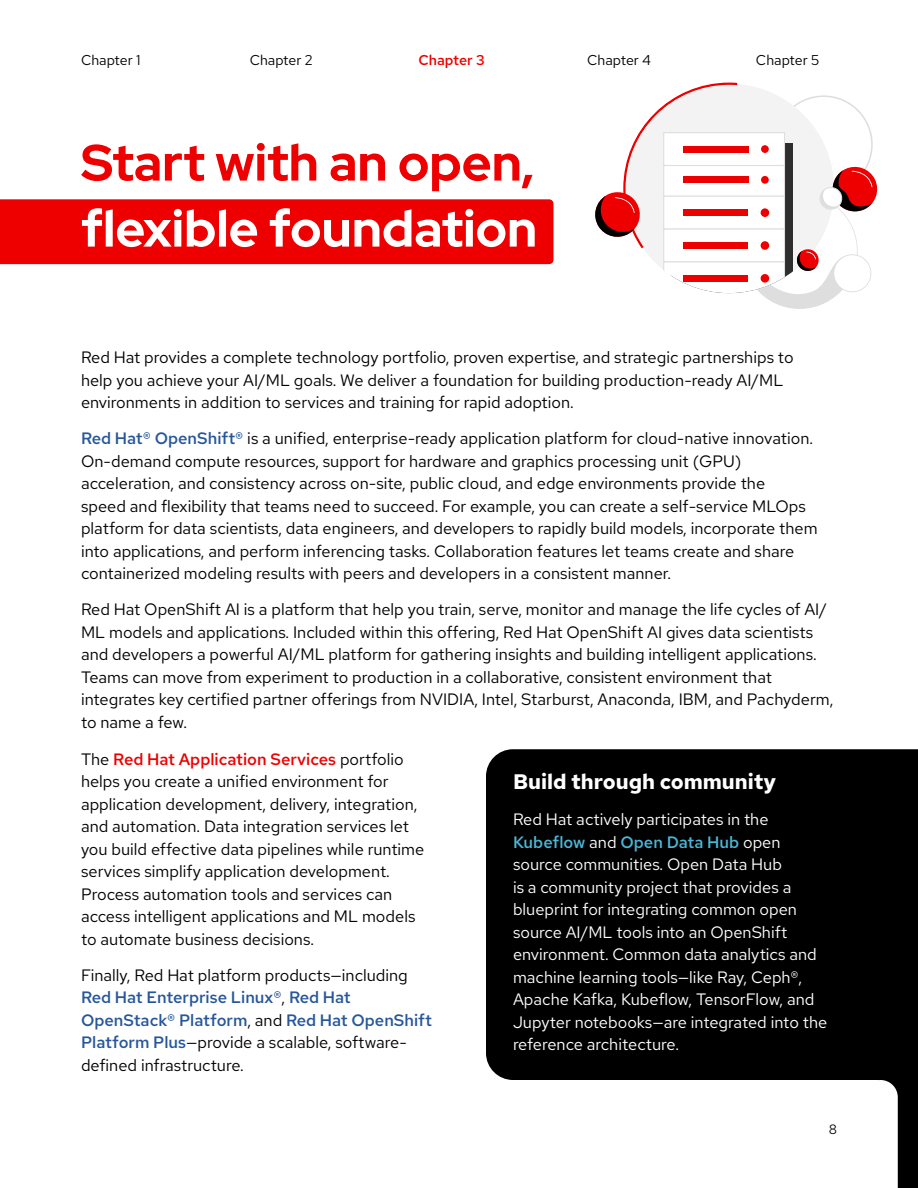
<style>
.page{position:relative;width:918px;height:1188px;background:#fff}
.page>*{position:absolute;margin:0;border:0;box-sizing:border-box;transform-origin:0 0}
.t1{font:700 51px "Red Hat Display";color:#fff}
.t2{font:700 51px "Red Hat Display";color:#e00}
.t3{font:700 21px "Red Hat Text";color:#fff}
.t4{font:16.5px/22.5px "Red Hat Text";color:#000}
.t5{font:16.5px/22.5px "Red Hat Text";color:#fff}
.t6{font:14.25px "Red Hat Text";color:#000}
.t7{font:500 14.25px "Red Hat Text";color:#e00}
.t8{font:13.5px "Red Hat Text";color:#000}
.s1{font-weight:500;color:#27579a}
.s2{font-weight:500;color:#e00}
.s3{font-weight:500;color:#4cb6d6}
</style>
<div class="page">
<div style="left:0;top:199px;width:553px;height:65px;background:#e00"></div>
<div style="left:486px;top:749px;width:432px;height:331px;background:#000"></div>
<div style="left:878px;top:1080px;width:40px;height:108px;background:#000"></div>
<svg style="left:878px;top:1080px;width:20px;height:108px;background:#f4f4f4"></svg>
<svg style="left:595px;top:83px;width:282px;height:226px"></svg>
<div style="left:761px;top:274px;width:8px;height:9px;background:#e00;border-radius:50%"></div>
<div style="left:683px;top:275px;width:65px;height:6px;background:#ec0000"></div>
<div style="left:664px;top:133px;width:120px;height:32px;background:#fff"></div>
<div style="left:663px;top:132px;width:122px;height:34px;border:1px solid #dedede"></div>
<div style="left:761px;top:145px;width:8px;height:8px;background:#e00;border-radius:50%"></div>
<div style="left:683px;top:146px;width:66px;height:6px;background:#ec0000"></div>
<p class="t6" style="left:81px;top:50px;width:61px">Chapter 1</p>
<p class="t6" style="left:250px;top:50px;width:64px">Chapter 2</p>
<p class="t7" style="left:418px;top:50px;width:68px">Chapter 3</p>
<p class="t6" style="left:587px;top:50px;width:65px">Chapter 4</p>
<p class="t6" style="left:756px;top:50px;width:65px">Chapter 5</p>
<h1 class="t2" style="left:81px;top:129px;width:455px">Start with an open,</h1>
<h1 class="t1" style="left:81px;top:195px;width:458px">flexible foundation</h1>
<p class="t4" style="left:81px;top:346px;width:714px">Red Hat provides a complete technology portfolio, proven expertise, and strategic partnerships to help you achieve your AI/ML goals. We deliver a foundation for building production-ready AI/ML environments in addition to services and training for rapid adoption.</p>
<p class="t4" style="left:81px;top:427px;width:738px"><span class="s1">Red Hat® OpenShift®</span> is a unified, enterprise-ready application platform for cloud-native innovation.<br>On-demand compute resources, support for hardware and graphics processing unit (GPU) acceleration, and consistency across on-site, public cloud, and edge environments provide the<br>speed and flexibility that teams need to succeed. For example, you can create a self-service MLOps platform for data scientists, data engineers, and developers to rapidly build models, incorporate them into applications, and perform inferencing tasks. Collaboration features let teams create and share containerized modeling results with peers and developers in a consistent manner.</p>
<p class="t4" style="left:81px;top:598px;width:754px">Red Hat OpenShift AI is a platform that help you train, serve, monitor and manage the life cycles of AI/ ML models and applications. Included within this offering, Red Hat OpenShift AI gives data scientists and developers a powerful AI/ML platform for gathering insights and building intelligent applications.<br>Teams can move from experiment to production in a collaborative, consistent environment that integrates key certified partner offerings from NVIDIA, Intel, Starburst, Anaconda, IBM, and Pachyderm, to name a few.</p>
<p class="t4" style="left:81px;top:747px;width:345px">The <span class="s2">Red Hat Application Services</span> portfolio helps you create a unified environment for application development, delivery, integration, and automation. Data integration services let you build effective data pipelines while runtime services simplify application development.<br>Process automation tools and services can access intelligent applications and ML models to automate business decisions.</p>
<p class="t4" style="left:81px;top:963px;width:352px">Finally, Red Hat platform products—including <span class="s1">Red Hat Enterprise Linux®</span>, <span class="s1">Red Hat OpenStack® Platform</span>, and <span class="s1">Red Hat OpenShift Platform Plus</span>—provide a scalable, software&shy;defined infrastructure.</p>
<p class="t3" style="left:513px;top:768px;width:265px">Build through community</p>
<p class="t5" style="left:513px;top:808px;width:316px">Red Hat actively participates in the <span class="s3">Kubeflow</span> and <span class="s3">Open Data Hub</span> open source communities. Open Data Hub<br>is a community project that provides a blueprint for integrating common open source AI/ML tools into an OpenShift environment. Common data analytics and machine learning tools—like Ray, Ceph®, Apache Kafka, Kubeflow, TensorFlow, and Jupyter notebooks—are integrated into the reference architecture.</p>
<p class="t8" style="left:829px;top:1120px;width:10px">8</p>
</div>
